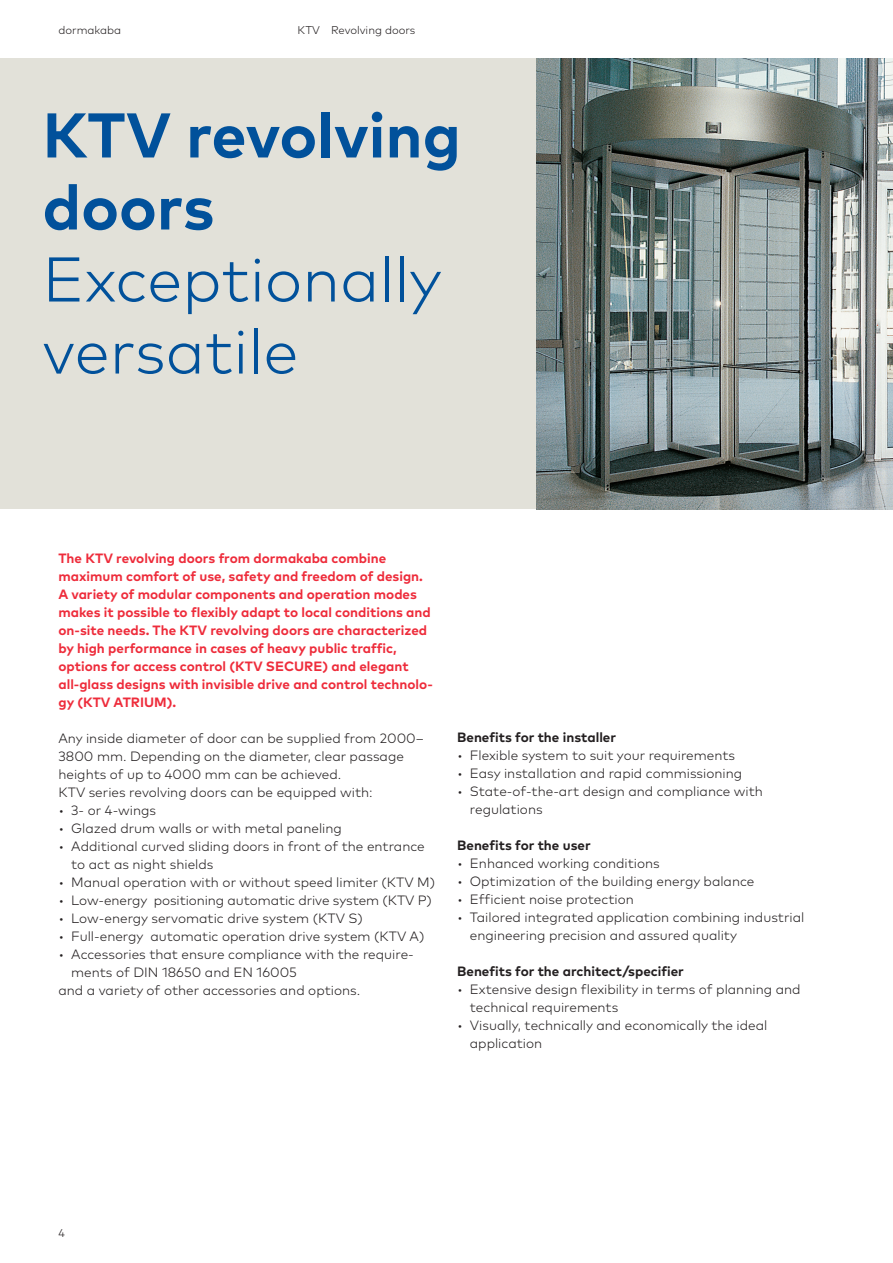
<style>
.page{position:relative;width:893px;height:1263px;background:#fff}
.page>*{position:absolute;margin:0;border:0;box-sizing:border-box;transform-origin:0 0}
.t1{font:300 63px/72px "Mark Pro";color:#01519b}
.t2{font:700 63px/72px "Mark Pro";color:#01519b}
.t3{font:300 13.5px/18px "Mark Pro";color:#231f20}
.t4{font:700 13.5px/18px "Mark Pro";color:#ee2c3b}
.t5{font:700 13.5px "Mark Pro";color:#231f20}
.t6{font:300 11.25px "Mark Pro";color:#231f20}
</style>
<div class="page">
<div style="left:0;top:58px;width:537px;height:450px;background:#e2e1d9"></div>
<img style="left:537px;top:58px;width:356px;height:451px">
<p class="t6" style="left:58px;top:21px;width:64px">dormakaba</p>
<p class="t6" style="left:298px;top:21px;width:119px">KTV Revolving doors</p>
<h1 class="t2" style="left:43px;top:94px;width:420px">KTV revolving doors</h1>
<h1 class="t1" style="left:43px;top:238px;width:401px">Exceptionally versatile</h1>
<p class="t4" style="left:58px;top:548px;width:376px">The KTV revolving doors from dormakaba combine maximum comfort of use, safety and freedom of design.<br>A variety of modular components and operation modes makes it possible to flexibly adapt to local conditions and on-site needs. The KTV revolving doors are characterized by high performance in cases of heavy public traffic, options for access control (KTV SECURE) and elegant all-glass designs with invisible drive and control technolo&shy;gy (KTV ATRIUM).</p>
<p class="t3" style="left:58px;top:728px;width:367px">Any inside diameter of door can be supplied from 2000– 3800 mm. Depending on the diameter, clear passage heights of up to 4000 mm can be achieved.<br>KTV series revolving doors can be equipped with:</p>
<p class="t3" style="left:58px;top:800px;width:99px">• 3- or 4-wings</p>
<p class="t3" style="left:58px;top:818px;width:285px">• Glazed drum walls or with metal paneling</p>
<p class="t3" style="left:71px;top:836px;width:355px;text-indent:-13px">• Additional curved sliding doors in front of the entrance to act as night shields</p>
<p class="t3" style="left:58px;top:872px;width:378px">• Manual operation with or without speed limiter (KTV M)</p>
<p class="t3" style="left:58px;top:890px;width:375px">• Low-energy positioning automatic drive system (KTV P)</p>
<p class="t3" style="left:58px;top:908px;width:306px">• Low-energy servomatic drive system (KTV S)</p>
<p class="t3" style="left:58px;top:926px;width:368px">• Full-energy automatic operation drive system (KTV A)</p>
<p class="t3" style="left:58px;top:944px;width:357px">• Accessories that ensure compliance with the require-</p>
<p class="t3" style="left:71px;top:962px;width:227px">ments of DIN 18650 and EN 16005</p>
<p class="t3" style="left:58px;top:980px;width:303px">and a variety of other accessories and options.</p>
<p class="t5" style="left:457px;top:727px;width:160px">Benefits for the installer</p>
<p class="t3" style="left:457px;top:746px;width:279px">• Flexible system to suit your requirements</p>
<p class="t3" style="left:457px;top:764px;width:287px">• Easy installation and rapid commissioning</p>
<p class="t3" style="left:470px;top:782px;width:295px;text-indent:-13px">• State-of-the-art design and compliance with regulations</p>
<p class="t5" style="left:457px;top:835px;width:135px">Benefits for the user</p>
<p class="t3" style="left:457px;top:854px;width:204px">• Enhanced working conditions</p>
<p class="t3" style="left:457px;top:872px;width:299px">• Optimization of the building energy balance</p>
<p class="t3" style="left:457px;top:890px;width:178px">• Efficient noise protection</p>
<p class="t3" style="left:470px;top:908px;width:336px;text-indent:-13px">• Tailored integrated application combining industrial engineering precision and assured quality</p>
<p class="t5" style="left:457px;top:961px;width:228px">Benefits for the architect/specifier</p>
<p class="t3" style="left:470px;top:980px;width:332px;text-indent:-13px">• Extensive design flexibility in terms of planning and technical requirements</p>
<p class="t3" style="left:470px;top:1015px;width:299px;text-indent:-13px">• Visually, technically and economically the ideal application</p>
<p class="t6" style="left:58px;top:1224px;width:8px">4</p>
</div>
